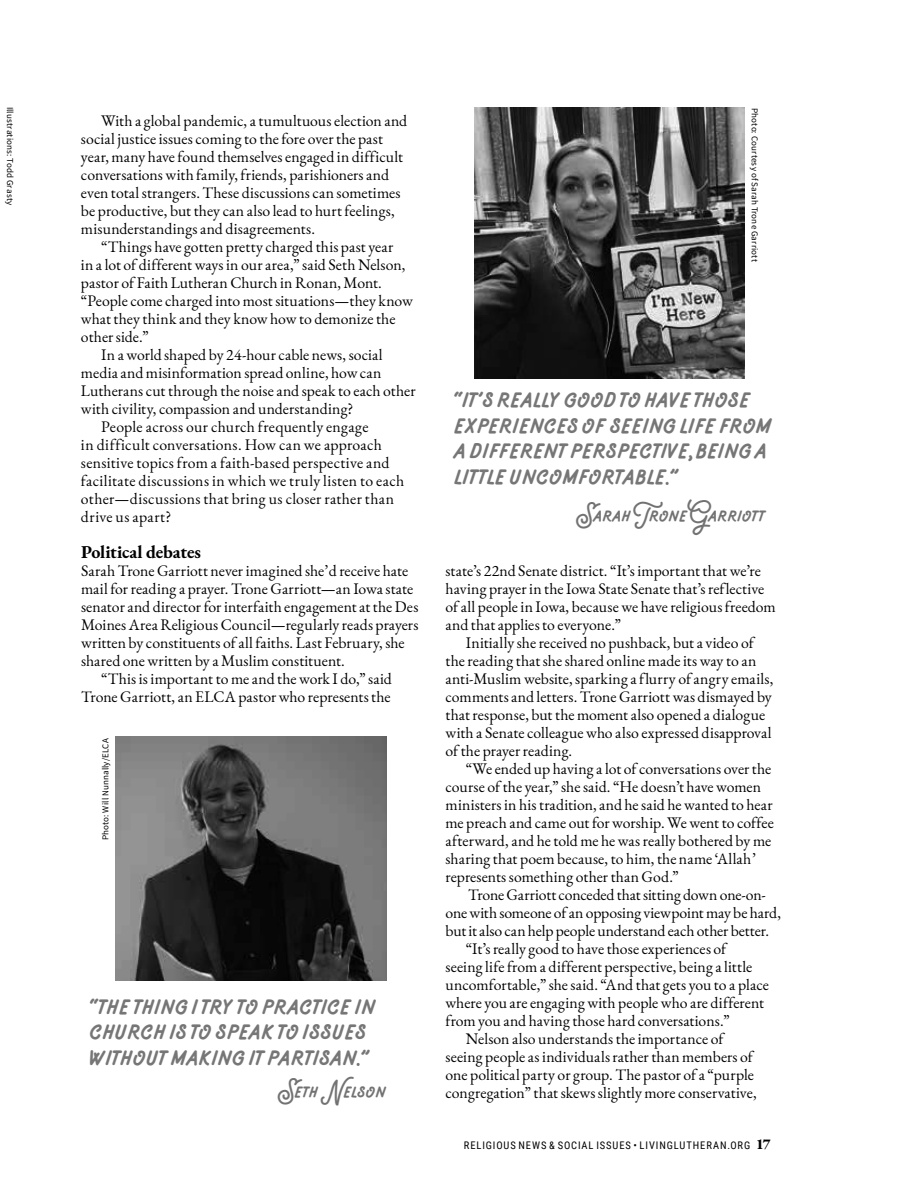
<style>
.page{position:relative;width:918px;height:1188px;background:#fff}
.page>*{position:absolute;margin:0;border:0;box-sizing:border-box;transform-origin:0 0}
.t1{font:28.5px/25.5px "FORESTCAMP";letter-spacing:-.005em;color:#767676}
.t2{font:21px "FORESTCAMP";color:#727272}
.t3{font:700 18px "EB Garamond";letter-spacing:-.01em;color:#000}
.t4{font:15.75px/18px "EB Garamond";letter-spacing:.005em;color:#000}
.t5{font:15.75px "EB Garamond";letter-spacing:.035em;color:#000}
.t6{font:10.5px "Roboto Condensed";letter-spacing:.085em;color:#000}
.t7{font:9px "Source Sans Pro";letter-spacing:.02em;color:#000}
.s1{font-family:"EB Garamond";font-weight:700;font-size:15px}
</style>
<div class="page">
<img style="left:474px;top:108px;width:271px;height:271px">
<img style="left:116px;top:737px;width:270px;height:243px">
<p class="t7" style="left:16px;top:106px;width:100px;rotate:90deg">Illustrations: Todd Grasty</p>
<p class="t7" style="left:760px;top:108px;width:155px;rotate:90deg">Photo: Courtesy of Sarah Trone Garriott</p>
<p class="t4" style="left:81px;top:112px;width:328px;text-indent:20px">With a global pandemic, a tumultuous election and social justice issues coming to the fore over the past year, many have found themselves engaged in difficult conversations with family, friends, parishioners and even total strangers. These discussions can sometimes be productive, but they can also lead to hurt feelings, misunderstandings and disagreements.</p>
<p class="t4" style="left:101px;top:238px;width:294px">“Things have gotten pretty charged this past year</p>
<p class="t4" style="left:81px;top:256px;width:326px">in a lot of different ways in our area,” said Seth Nelson,</p>
<p class="t4" style="left:81px;top:274px;width:302px">pastor of Faith Lutheran Church in Ronan, Mont.</p>
<p class="t4" style="left:81px;top:292px;width:333px">“People come charged into most situations—they know</p>
<p class="t4" style="left:81px;top:310px;width:316px">what they think and they know how to demonize the</p>
<p class="t4" style="left:81px;top:328px;width:69px">other side.”</p>
<p class="t4" style="left:101px;top:346px;width:283px">In a world shaped by 24-hour cable news, social</p>
<p class="t4" style="left:81px;top:364px;width:302px">media and misinformation spread online, how can</p>
<p class="t4" style="left:81px;top:382px;width:336px">Lutherans cut through the noise and speak to each other</p>
<p class="t4" style="left:81px;top:400px;width:274px">with civility, compassion and understanding?</p>
<p class="t4" style="left:101px;top:418px;width:269px">People across our church frequently engage</p>
<p class="t4" style="left:81px;top:436px;width:302px">in difficult conversations. How can we approach</p>
<p class="t4" style="left:81px;top:454px;width:310px">sensitive topics from a faith-based perspective and</p>
<p class="t4" style="left:81px;top:472px;width:325px">facilitate discussions in which we truly listen to each</p>
<p class="t4" style="left:81px;top:490px;width:315px">other—discussions that bring us closer rather than</p>
<p class="t5" style="left:81px;top:507px;width:92px">drive us apart?</p>
<p class="t3" style="left:81px;top:539px;width:122px">Political debates</p>
<p class="t4" style="left:81px;top:562px;width:329px">Sarah Trone Garriott never imagined she’d receive hate</p>
<p class="t4" style="left:81px;top:580px;width:334px">mail for reading a prayer. Trone Garriott—an Iowa state</p>
<p class="t4" style="left:81px;top:598px;width:339px">senator and director for interfaith engagement at the Des</p>
<p class="t4" style="left:81px;top:616px;width:339px">Moines Area Religious Council—regularly reads prayers</p>
<p class="t4" style="left:81px;top:634px;width:325px">written by constituents of all faiths. Last February, she</p>
<p class="t4" style="left:81px;top:652px;width:265px">shared one written by a Muslim constituent.</p>
<p class="t4" style="left:101px;top:670px;width:292px">“This is important to me and the work I do,” said</p>
<p class="t4" style="left:81px;top:688px;width:311px">Trone Garriott, an ELCA pastor who represents the</p>
<h1 class="t1" style="left:454px;top:385px;width:319px">“it’s really good to have those experiences of seeing life from a different perspective, being a little uncomfortable.”</h1>
<h2 class="t2" style="left:576px;top:502px;width:191px">Sarah Trone Garriott</h2>
<p class="t4" style="left:446px;top:562px;width:332px">state’s 22nd Senate district. “It’s important that we’re having prayer in the Iowa State Senate that’s reflective of all people in Iowa, because we have religious freedom and that applies to everyone.”</p>
<p class="t4" style="left:446px;top:634px;width:329px;text-indent:20px">Initially she received no pushback, but a video of the reading that she shared online made its way to an anti-Muslim website, sparking a flurry of angry emails, comments and letters. Trone Garriott was dismayed by that response, but the moment also opened a dialogue with a Senate colleague who also expressed disapproval of the prayer reading.</p>
<p class="t4" style="left:446px;top:760px;width:330px;text-indent:20px">“We ended up having a lot of conversations over the course of the year,” she said. “He doesn’t have women ministers in his tradition, and he said he wanted to hear me preach and came out for worship. We went to coffee afterward, and he told me he was really bothered by me sharing that poem because, to him, the name ‘Allah’ represents something other than God.”</p>
<p class="t4" style="left:468px;top:886px;width:299px">Trone Garriott conceded that sitting down one-on-</p>
<p class="t4" style="left:446px;top:904px;width:337px">one with someone of an opposing viewpoint may be hard,</p>
<p class="t4" style="left:446px;top:922px;width:325px">but it also can help people understand each other better.</p>
<p class="t4" style="left:466px;top:940px;width:262px">“It’s really good to have those experiences of</p>
<p class="t4" style="left:446px;top:958px;width:308px">seeing life from a different perspective, being a little</p>
<p class="t4" style="left:446px;top:976px;width:325px">uncomfortable,” she said. “And that gets you to a place</p>
<p class="t4" style="left:446px;top:994px;width:320px">where you are engaging with people who are different</p>
<p class="t4" style="left:446px;top:1012px;width:286px">from you and having those hard conversations.”</p>
<p class="t4" style="left:466px;top:1030px;width:259px">Nelson also understands the importance of</p>
<p class="t4" style="left:446px;top:1048px;width:309px">seeing people as individuals rather than members of</p>
<p class="t4" style="left:446px;top:1066px;width:310px">one political party or group. The pastor of a “purple</p>
<p class="t4" style="left:446px;top:1084px;width:313px">congregation” that skews slightly more conservative,</p>
<p class="t7" style="left:100px;top:840px;width:103px;rotate:-90deg">Photo: Will Nunnally/ELCA</p>
<h1 class="t1" style="left:90px;top:992px;width:287px">“the thing i try to practice in church is to speak to issues without making it partisan.”</h1>
<h2 class="t2" style="left:278px;top:1078px;width:110px">Seth Nelson</h2>
<p class="t6" style="left:464px;top:1138px;width:309px">RELIGIOUS NEWS &amp; SOCIAL ISSUES • LIVINGLUTHERAN.ORG <span class="s1">17</span></p>
</div>
